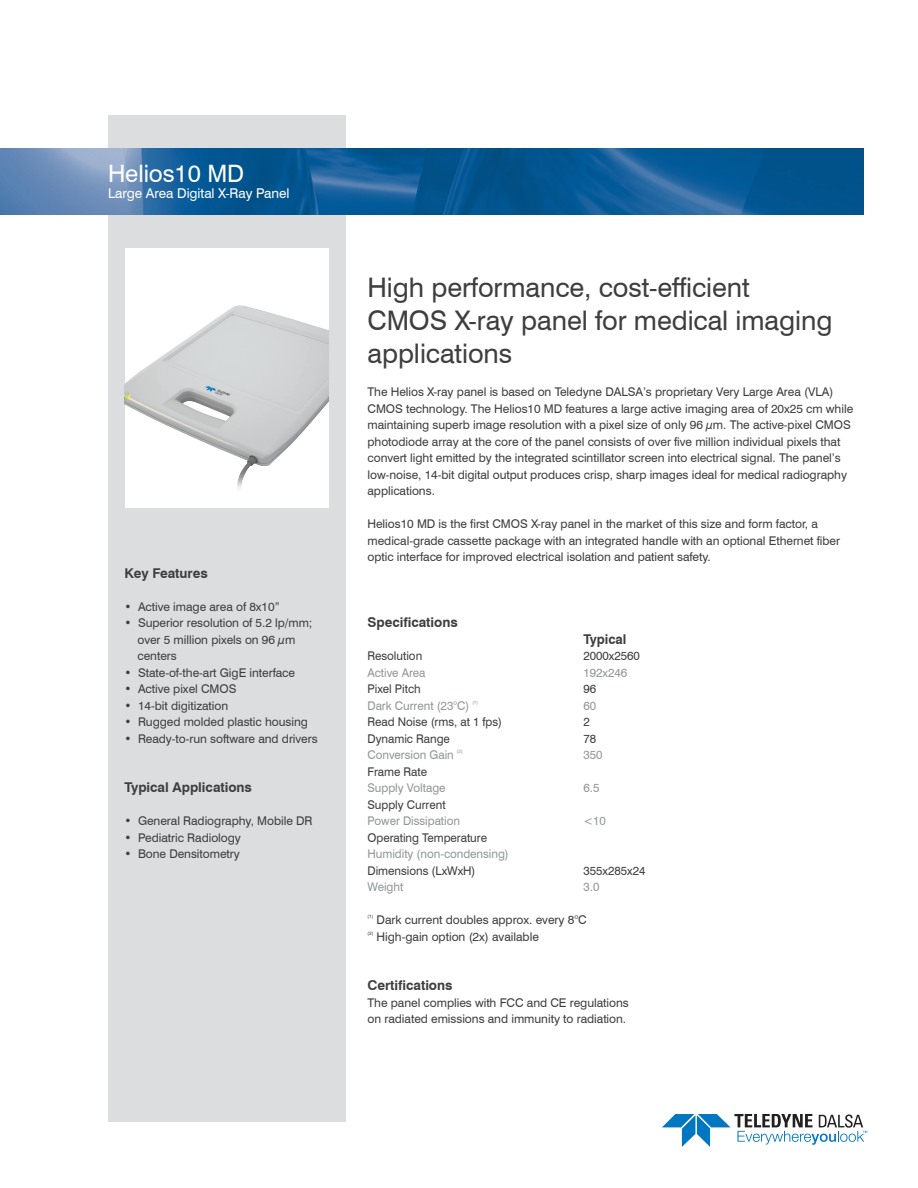
<style>
.page{position:relative;width:918px;height:1188px;background:#fff}
.page>*{position:absolute;margin:0;border:0;box-sizing:border-box;transform-origin:0 0}
.t1{font:27px/33px "Swiss 721 BT";letter-spacing:-.005em;color:#3e3e3f}
.t2{font:24px "Swiss 721 BT";letter-spacing:-.005em;color:#fff}
.t3{font:700 13.5px "Swiss 721 BT";letter-spacing:-.005em;color:#3e3e3f}
.t4{font:13.5px "Swiss 721 BT";letter-spacing:-.005em;color:#fff}
.t5{font:12px/16.5px "Swiss 721 BT";letter-spacing:-.005em;color:#3e3e3f}
.t6{font:12px "Swiss 721 BT";letter-spacing:-.005em;color:#939598}
.t7{font:4.8px "Swiss 721 BT";color:#939598}
.t8{font:4.8px "Swiss 721 BT";color:#3e3e3f}
</style>
<div class="page">
<svg style="left:662px;top:1114px;width:205px;height:33px"></svg>
<div style="left:108px;top:116px;width:237px;height:1006px;background:#dcdddf"></div>
<div style="left:125px;top:248px;width:203px;height:260px;background:#fff"></div>
<img style="left:125px;top:305px;width:203px;height:184px">
<img style="left:0;top:148px;width:864px;height:66px">
<p class="t2" style="left:108px;top:158px;width:138px">Helios10 MD</p>
<p class="t4" style="left:108px;top:185px;width:183px">Large Area Digital X-Ray Panel</p>
<p class="t3" style="left:125px;top:565px;width:85px">Key Features</p>
<p class="t5" style="left:125px;top:598px;width:157px">• Active image area of 8x10”</p>
<p class="t5" style="left:137px;top:614px;width:177px;text-indent:-13px">• Superior resolution of 5.2 lp/mm; over 5 million pixels on 96 μm centers</p>
<p class="t5" style="left:125px;top:664px;width:172px">• State-of-the-art GigE interface</p>
<p class="t5" style="left:125px;top:680px;width:113px">• Active pixel CMOS</p>
<p class="t5" style="left:125px;top:697px;width:105px">• 14-bit digitization</p>
<p class="t5" style="left:125px;top:713px;width:185px">• Rugged molded plastic housing</p>
<p class="t5" style="left:125px;top:730px;width:195px">• Ready-to-run software and drivers</p>
<p class="t3" style="left:125px;top:779px;width:129px">Typical Applications</p>
<p class="t5" style="left:125px;top:813px;width:190px">• General Radiography, Mobile DR</p>
<p class="t5" style="left:125px;top:829px;width:118px">• Pediatric Radiology</p>
<p class="t5" style="left:125px;top:846px;width:117px">• Bone Densitometry</p>
<p class="t1" style="left:367px;top:271px;width:466px">High performance, cost-efficient<br>CMOS X-ray panel for medical imaging applications</p>
<p class="t5" style="left:367px;top:383px;width:487px">The Helios X-ray panel is based on Teledyne DALSA’s proprietary Very Large Area (VLA)<br>CMOS technology. The Helios10 MD features a large active imaging area of 20x25 cm while maintaining superb image resolution with a pixel size of only 96 μm. The active-pixel CMOS photodiode array at the core of the panel consists of over five million individual pixels that convert light emitted by the integrated scintillator screen into electrical signal. The panel’s low-noise, 14-bit digital output produces crisp, sharp images ideal for medical radiography applications.</p>
<p class="t5" style="left:367px;top:515px;width:474px">Helios10 MD is the first CMOS X-ray panel in the market of this size and form factor, a medical-grade cassette package with an integrated handle with an optional Ethernet fiber optic interface for improved electrical isolation and patient safety.</p>
<p class="t3" style="left:367px;top:614px;width:92px">Specifications</p>
<p class="t3" style="left:584px;top:631px;width:45px">Typical</p>
<p class="t5" style="left:367px;top:647px;width:56px">Resolution</p>
<p class="t5" style="left:583px;top:647px;width:58px">2000x2560</p>
<p class="t6" style="left:367px;top:665px;width:60px">Active Area</p>
<p class="t6" style="left:583px;top:665px;width:45px">192x246</p>
<p class="t5" style="left:367px;top:680px;width:55px">Pixel Pitch</p>
<p class="t5" style="left:583px;top:680px;width:14px">96</p>
<p class="t6" style="left:367px;top:698px;width:103px">Dark Current (23°C)</p>
<p class="t7" style="left:472px;top:699px;width:7px">(1)</p>
<p class="t6" style="left:583px;top:698px;width:14px">60</p>
<p class="t5" style="left:367px;top:713px;width:136px">Read Noise (rms, at 1 fps)</p>
<p class="t5" style="left:583px;top:713px;width:8px">2</p>
<p class="t5" style="left:367px;top:730px;width:84px">Dynamic Range</p>
<p class="t5" style="left:584px;top:730px;width:14px">78</p>
<p class="t6" style="left:367px;top:748px;width:88px">Conversion Gain</p>
<p class="t7" style="left:457px;top:748px;width:7px">(2)</p>
<p class="t6" style="left:583px;top:748px;width:21px">350</p>
<p class="t5" style="left:367px;top:763px;width:61px">Frame Rate</p>
<p class="t6" style="left:367px;top:781px;width:80px">Supply Voltage</p>
<p class="t6" style="left:584px;top:781px;width:17px">6.5</p>
<p class="t5" style="left:367px;top:796px;width:80px">Supply Current</p>
<p class="t6" style="left:367px;top:814px;width:94px">Power Dissipation</p>
<p class="t6" style="left:583px;top:814px;width:24px">&lt;10</p>
<p class="t5" style="left:367px;top:829px;width:121px">Operating Temperature</p>
<p class="t6" style="left:367px;top:847px;width:143px">Humidity (non-condensing)</p>
<p class="t5" style="left:367px;top:862px;width:110px">Dimensions (LxWxH)</p>
<p class="t5" style="left:583px;top:862px;width:63px">355x285x24</p>
<p class="t6" style="left:367px;top:880px;width:37px">Weight</p>
<p class="t6" style="left:583px;top:880px;width:17px">3.0</p>
<p class="t8" style="left:367px;top:914px;width:7px">(1)</p>
<p class="t5" style="left:377px;top:912px;width:212px">Dark current doubles approx. every 8°C</p>
<p class="t8" style="left:367px;top:930px;width:7px">(2)</p>
<p class="t5" style="left:377px;top:928px;width:164px">High-gain option (2x) available</p>
<p class="t3" style="left:367px;top:977px;width:87px">Certifications</p>
<p class="t5" style="left:367px;top:994px;width:263px">The panel complies with FCC and CE regulations on radiated emissions and immunity to radiation.</p>
</div>
